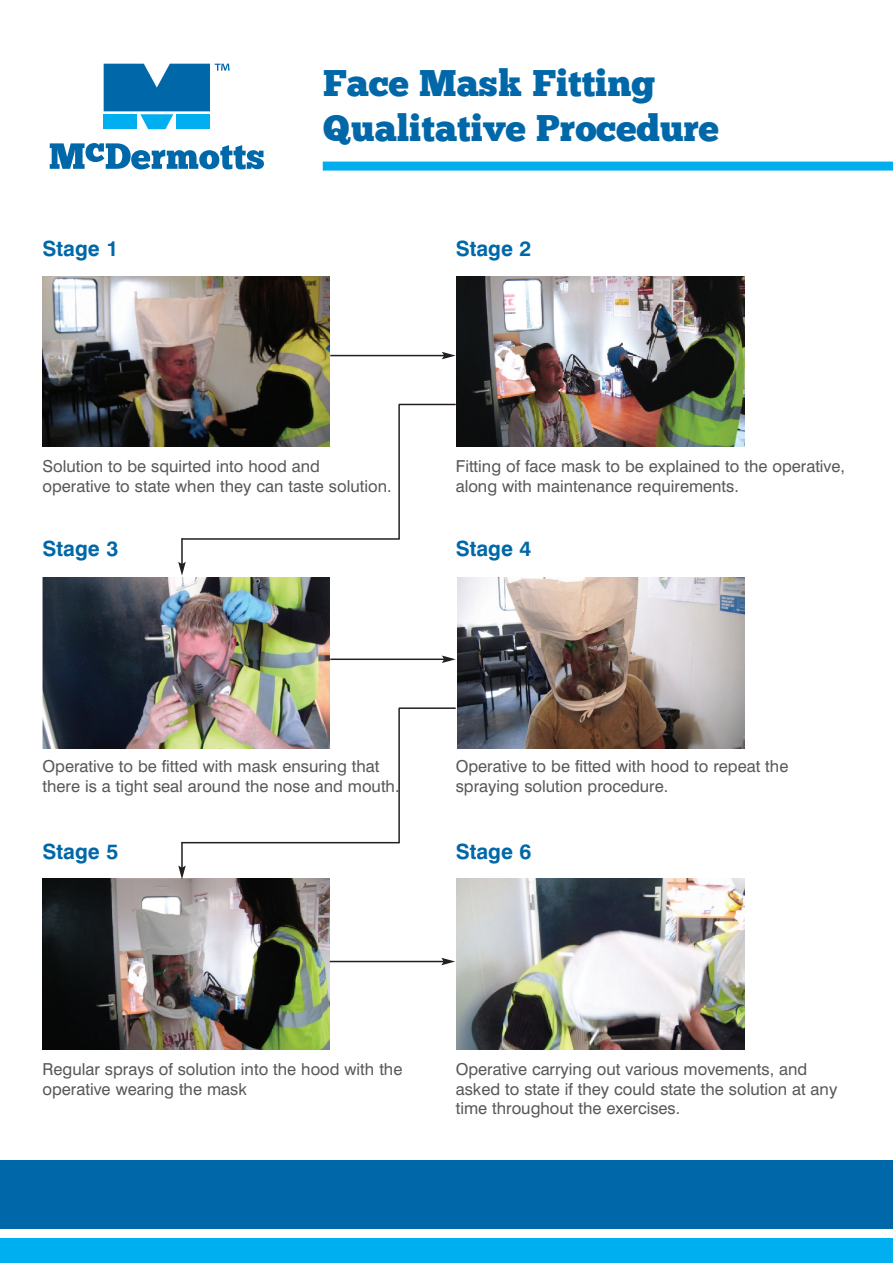
<style>
.page{position:relative;width:893px;height:1263px;background:#fff}
.page>*{position:absolute;margin:0;border:0;box-sizing:border-box;transform-origin:0 0}
.t1{font:37.2px/44.5px "Chunk Five";color:#0068a9}
.t2{font:700 21px "Swiss 721 BT";color:#0068a9}
.t3{font:16.5px/19.8px "Swiss 721 BT";color:#57585a}
</style>
<div class="page">
<svg style="left:50px;top:143px;width:214px;height:26px"></svg>
<svg style="left:104px;top:64px;width:125px;height:65px"></svg>
<div style="left:0;top:1239px;width:892px;height:24px;background:#00afef"></div>
<div style="left:0;top:1161px;width:892px;height:68px;background:#0068a9"></div>
<div style="left:323px;top:162px;width:569px;height:9px;background:#00aeef"></div>
<img style="left:43px;top:276px;width:287px;height:171px">
<img style="left:43px;top:578px;width:287px;height:170px">
<img style="left:43px;top:879px;width:287px;height:170px">
<img style="left:457px;top:276px;width:287px;height:171px">
<img style="left:457px;top:578px;width:287px;height:170px">
<img style="left:457px;top:879px;width:287px;height:170px">
<hr style="left:330px;top:355px;width:114px;height:1px;background:#231f20">
<svg style="left:442px;top:352px;width:13px;height:7px"></svg>
<hr style="left:399px;top:404px;width:56px;height:1px;background:#231f20">
<hr style="left:398px;top:404px;width:2px;height:135px;background:#231f20">
<hr style="left:182px;top:538px;width:218px;height:2px;background:#231f20">
<hr style="left:181px;top:538px;width:2px;height:26px;background:#231f20">
<svg style="left:178px;top:562px;width:8px;height:14px"></svg>
<hr style="left:330px;top:659px;width:114px;height:1px;background:#231f20">
<svg style="left:442px;top:656px;width:13px;height:7px"></svg>
<hr style="left:399px;top:707px;width:56px;height:2px;background:#231f20">
<hr style="left:398px;top:708px;width:2px;height:135px;background:#231f20">
<hr style="left:182px;top:842px;width:218px;height:1px;background:#231f20">
<hr style="left:181px;top:842px;width:2px;height:26px;background:#231f20">
<svg style="left:178px;top:865px;width:8px;height:14px"></svg>
<hr style="left:330px;top:961px;width:114px;height:1px;background:#231f20">
<svg style="left:441px;top:958px;width:14px;height:7px"></svg>
<p class="t2" style="left:43px;top:240px;width:77px">Stage 1</p>
<h1 class="t1" style="left:323px;top:64px;width:397px">Face Mask Fitting<br>Qualitative Procedure</h1>
<p class="t2" style="left:455px;top:240px;width:77px">Stage 2</p>
<p class="t3" style="left:43px;top:458px;width:350px">Solution to be squirted into hood and operative to state when they can taste solution.</p>
<p class="t2" style="left:43px;top:540px;width:77px">Stage 3</p>
<p class="t3" style="left:455px;top:458px;width:391px">Fitting of face mask to be explained to the operative, along with maintenance requirements.</p>
<p class="t2" style="left:455px;top:540px;width:77px">Stage 4</p>
<p class="t3" style="left:43px;top:758px;width:358px">Operative to be fitted with mask ensuring that there is a tight seal around the nose and mouth.</p>
<p class="t2" style="left:43px;top:843px;width:77px">Stage 5</p>
<p class="t3" style="left:455px;top:758px;width:334px">Operative to be fitted with hood to repeat the spraying solution procedure.</p>
<p class="t2" style="left:455px;top:843px;width:77px">Stage 6</p>
<p class="t3" style="left:43px;top:1061px;width:361px">Regular sprays of solution into the hood with the operative wearing the mask</p>
<p class="t3" style="left:455px;top:1061px;width:383px">Operative carrying out various movements, and asked to state if they could state the solution at any time throughout the exercises.</p>
</div>
